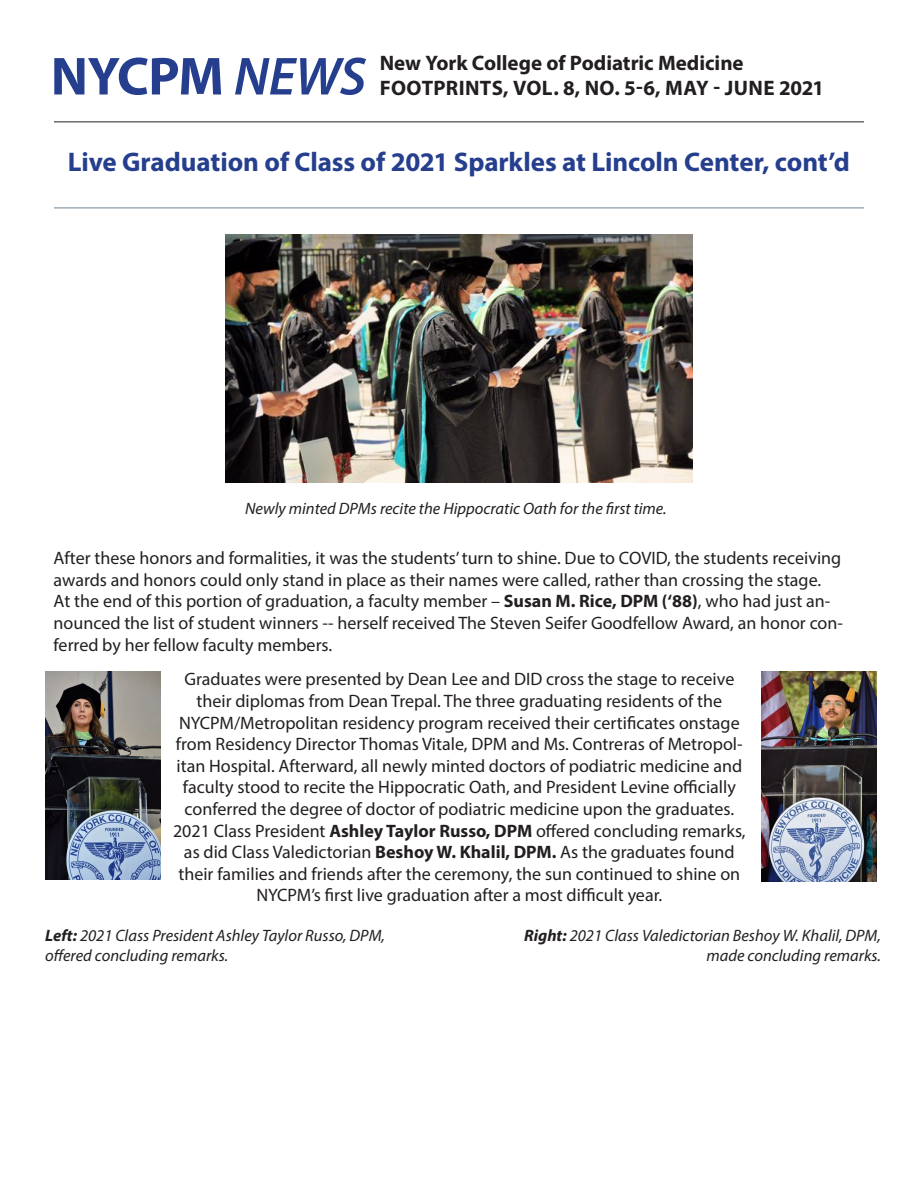
<style>
.page{position:relative;width:918px;height:1188px;background:#fff}
.page>*{position:absolute;margin:0;border:0;box-sizing:border-box;transform-origin:0 0}
.t1{font:700 54px "Myriad Pro";letter-spacing:-.02em;color:#253f8e}
.t2{font:700 27px "Myriad Pro";letter-spacing:-.005em;color:#253f8e}
.t3{font:700 21px/25.2px "Myriad Pro";color:#231f20}
.t4{font:18px/21.6px "Myriad Pro";color:#231f20}
.t5{font:italic 16.5px/19.8px "Myriad Pro";color:#231f20}
.s1{font-weight:600;font-style:italic}
.s2{font-weight:700}
</style>
<div class="page">
<hr style="left:54px;top:122px;width:810px;height:1px;background:#231f20">
<hr style="left:54px;top:208px;width:810px;height:1px;background:#708392">
<img style="left:45px;top:672px;width:116px;height:208px">
<img style="left:761px;top:672px;width:116px;height:209px">
<img style="left:226px;top:235px;width:466px;height:248px">
<h1 class="t1" style="left:51px;top:41px;width:317px">NYCPM <span class="s1">NEWS</span></h1>
<p class="t3" style="left:380px;top:49px;width:446px">New York College of Podiatric Medicine<br>FOOTPRINTS, VOL. 8, NO. 5-6, MAY - JUNE 2021</p>
<p class="t2" style="left:68px;top:144px;width:784px">Live Graduation of Class of 2021 Sparkles at Lincoln Center, cont’d</p>
<p class="t5" style="left:245px;top:499px;width:423px">Newly minted DPMs recite the Hippocratic Oath for the first time.</p>
<p class="t4" style="left:54px;top:547px;width:791px">After these honors and formalities, it was the students’ turn to shine. Due to COVID, the students receiving awards and honors could only stand in place as their names were called, rather than crossing the stage.<br>At the end of this portion of graduation, a faculty member – <span class="s2">Susan M. Rice, DPM (‘88)</span>, who had just an&shy;nounced the list of student winners -- herself received The Steven Seifer Goodfellow Award, an honor con&shy;ferred by her fellow faculty members.</p>
<p class="t4" style="left:173px;top:668px;width:574px;text-align:center">Graduates were presented by Dean Lee and DID cross the stage to receive their diplomas from Dean Trepal. The three graduating residents of the NYCPM/Metropolitan residency program received their certificates onstage from Residency Director Thomas Vitale, DPM and Ms. Contreras of Metropol&shy;itan Hospital. Afterward, all newly minted doctors of podiatric medicine and faculty stood to recite the Hippocratic Oath, and President Levine officially conferred the degree of doctor of podiatric medicine upon the graduates.<br>2021 Class President <span class="s2">Ashley Taylor Russo, DPM</span> offered concluding remarks, as did Class Valedictorian <span class="s2">Beshoy W. Khalil, DPM.</span> As the graduates found their families and friends after the ceremony, the sun continued to shine on NYCPM’s first live graduation after a most difficult year.</p>
<p class="t5" style="left:45px;top:926px;width:341px"><span class="s2">Left:</span> 2021 Class President Ashley Taylor Russo, DPM, offered concluding remarks.</p>
<p class="t5" style="left:524px;top:926px;width:358px;text-align:right"><span class="s2">Right:</span> 2021 Class Valedictorian Beshoy W. Khalil, DPM, made concluding remarks.</p>
</div>
